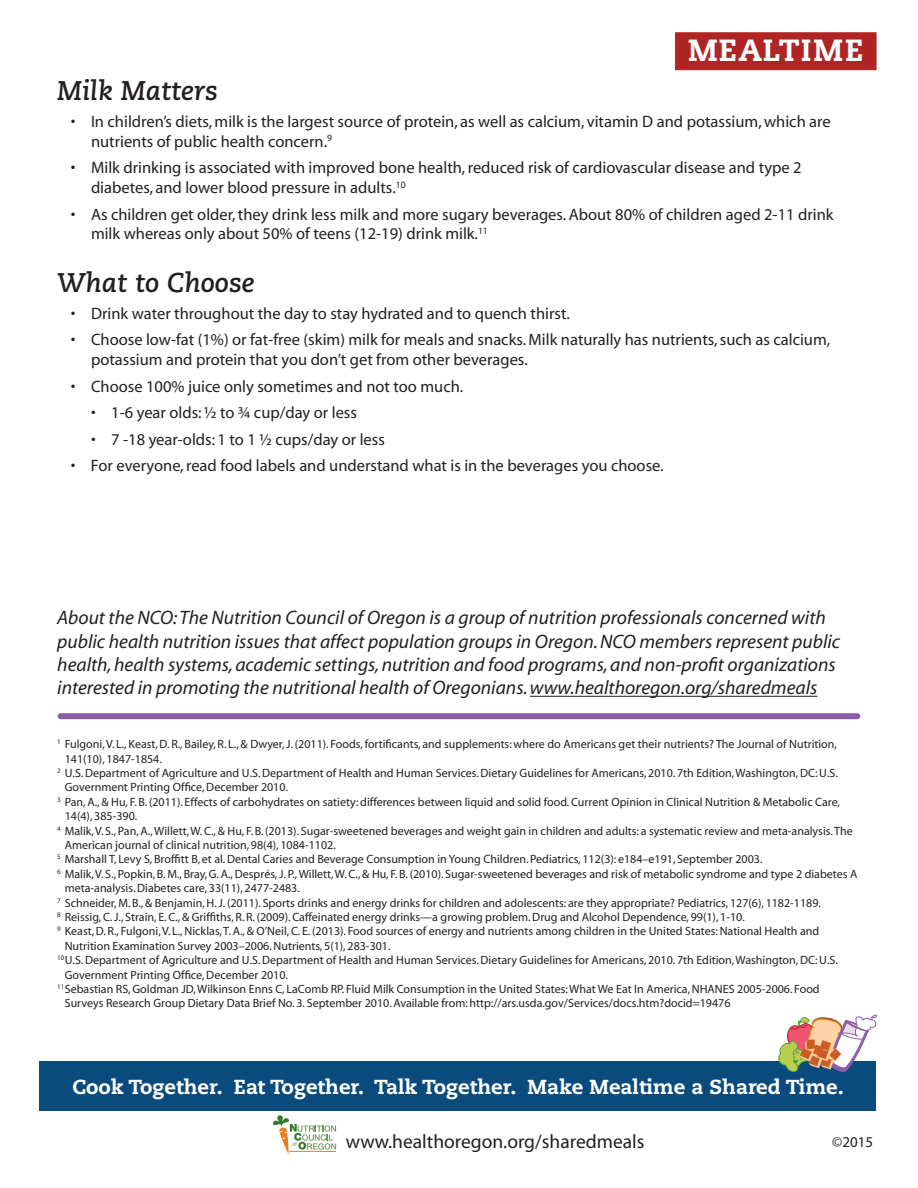
<style>
.page{position:relative;width:918px;height:1188px;background:#fff}
.page>*{position:absolute;margin:0;border:0;box-sizing:border-box;transform-origin:0 0}
.t1{font:800 30.6px "Caecilia";letter-spacing:.04em;color:#fff}
.t2{font:italic 700 27px "Caecilia";color:#231f20}
.t3{font:800 20.25px "Caecilia";color:#fff}
.t4{font:italic 19.5px/23.4px "Myriad";color:#231f20}
.t5{font:19.5px "Myriad";color:#231f20}
.t6{font:16.5px/19.8px "Myriad";color:#231f20}
.t7{font:15px "Myriad";color:#231f20}
.t8{font:12px "Myriad";color:#231f20}
</style>
<div class="page">
<div style="left:675px;top:33px;width:201px;height:37px;background:#b12424;border:1px solid #b12424"></div>
<div style="left:61px;top:713px;width:796px;height:6px;background:#8b5da7"></div>
<div style="left:39px;top:1062px;width:837px;height:49px;background:#094b7d"></div>
<svg style="left:778px;top:1014px;width:99px;height:59px"></svg>
<svg style="left:273px;top:1115px;width:63px;height:39px"></svg>
<hr style="left:530px;top:696px;width:287px;height:1px;background:#231f20">
<h1 class="t1" style="left:688px;top:31px;width:177px">MEALTIME</h1>
<h2 class="t2" style="left:57px;top:75px;width:162px">Milk Matters</h2>
<h3 class="t6" style="left:91px;top:112px;width:741px;text-indent:-20px">• In children’s diets, milk is the largest source of protein, as well as calcium, vitamin D and potassium, which are nutrients of public health concern.<sup>9</sup></h3>
<h3 class="t6" style="left:91px;top:159px;width:712px;text-indent:-20px">• Milk drinking is associated with improved bone health, reduced risk of cardiovascular disease and type 2 diabetes, and lower blood pressure in adults.<sup>10</sup></h3>
<h3 class="t6" style="left:91px;top:205px;width:744px;text-indent:-20px">• As children get older, they drink less milk and more sugary beverages. About 80% of children aged 2-11 drink milk whereas only about 50% of teens (12-19) drink milk.<sup>11</sup></h3>
<h2 class="t2" style="left:57px;top:267px;width:199px">What to Choose</h2>
<h3 class="t6" style="left:71px;top:304px;width:501px">• Drink water throughout the day to stay hydrated and to quench thirst.</h3>
<h3 class="t6" style="left:91px;top:331px;width:741px;text-indent:-20px">• Choose low-fat (1%) or fat-free (skim) milk for meals and snacks. Milk naturally has nutrients, such as calcium, potassium and protein that you don’t get from other beverages.</h3>
<h3 class="t6" style="left:71px;top:377px;width:394px">• Choose 100% juice only sometimes and not too much.</h3>
<h3 class="t6" style="left:91px;top:403px;width:268px">• 1-6 year olds: ½ to ¾ cup/day or less</h3>
<h3 class="t6" style="left:91px;top:430px;width:295px">• 7 -18 year-olds: 1 to 1 ½ cups/day or less</h3>
<h3 class="t6" style="left:71px;top:457px;width:594px">• For everyone, read food labels and understand what is in the beverages you choose.</h3>
<p class="t4" style="left:57px;top:607px;width:784px">About the NCO: The Nutrition Council of Oregon is a group of nutrition professionals concerned with public health nutrition issues that affect population groups in Oregon. NCO members represent public health, health systems, academic settings, nutrition and food programs, and non-profit organizations interested in promoting the nutritional health of Oregonians. www.healthoregon.org/sharedmeals</p>
<p class="t8" style="left:57px;top:738px;width:781px"><sup>1</sup> Fulgoni, V. L., Keast, D. R., Bailey, R. L., &amp; Dwyer, J. (2011). Foods, fortificants, and supplements: where do Americans get their nutrients? The Journal of Nutrition,</p>
<p class="t8" style="left:65px;top:753px;width:99px">141(10), 1847-1854.</p>
<p class="t8" style="left:57px;top:767px;width:782px"><sup>2</sup> U.S. Department of Agriculture and U.S. Department of Health and Human Services. Dietary Guidelines for Americans, 2010. 7th Edition, Washington, DC: U.S.</p>
<p class="t8" style="left:65px;top:781px;width:225px">Government Printing Office, December 2010.</p>
<p class="t8" style="left:57px;top:796px;width:784px"><sup>3</sup> Pan, A., &amp; Hu, F. B. (2011). Effects of carbohydrates on satiety: differences between liquid and solid food. Current Opinion in Clinical Nutrition &amp; Metabolic Care,</p>
<p class="t8" style="left:65px;top:810px;width:74px">14(4), 385-390.</p>
<p class="t8" style="left:57px;top:825px;width:797px"><sup>4</sup> Malik, V. S., Pan, A., Willett, W. C., &amp; Hu, F. B. (2013). Sugar-sweetened beverages and weight gain in children and adults: a systematic review and meta-analysis. The</p>
<p class="t8" style="left:65px;top:839px;width:273px">American journal of clinical nutrition, 98(4), 1084-1102.</p>
<p class="t8" style="left:57px;top:853px;width:707px"><sup>5</sup> Marshall T, Levy S, Broffitt B, et al. Dental Caries and Beverage Consumption in Young Children. Pediatrics, 112(3): e184–e191, September 2003.</p>
<p class="t8" style="left:57px;top:868px;width:802px"><sup>6</sup> Malik, V. S., Popkin, B. M., Bray, G. A., Després, J. P., Willett, W. C., &amp; Hu, F. B. (2010). Sugar-sweetened beverages and risk of metabolic syndrome and type 2 diabetes A</p>
<p class="t8" style="left:65px;top:882px;width:237px">meta-analysis. Diabetes care, 33(11), 2477-2483.</p>
<p class="t8" style="left:57px;top:897px;width:765px"><sup>7</sup> Schneider, M. B., &amp; Benjamin, H. J. (2011). Sports drinks and energy drinks for children and adolescents: are they appropriate? Pediatrics, 127(6), 1182-1189.</p>
<p class="t8" style="left:57px;top:911px;width:689px"><sup>8</sup> Reissig, C. J., Strain, E. C., &amp; Griffiths, R. R. (2009). Caffeinated energy drinks—a growing problem. Drug and Alcohol Dependence, 99(1), 1-10.</p>
<p class="t8" style="left:57px;top:925px;width:764px"><sup>9</sup> Keast, D. R., Fulgoni, V. L., Nicklas, T. A., &amp; O’Neil, C. E. (2013). Food sources of energy and nutrients among children in the United States: National Health and</p>
<p class="t8" style="left:65px;top:940px;width:327px">Nutrition Examination Survey 2003–2006. Nutrients, 5(1), 283-301.</p>
<p class="t8" style="left:57px;top:954px;width:782px"><sup>10</sup>U.S. Department of Agriculture and U.S. Department of Health and Human Services. Dietary Guidelines for Americans, 2010. 7th Edition, Washington, DC: U.S.</p>
<p class="t8" style="left:65px;top:969px;width:225px">Government Printing Office, December 2010.</p>
<p class="t8" style="left:57px;top:983px;width:764px"><sup>11</sup>Sebastian RS, Goldman JD, Wilkinson Enns C, LaComb RP. Fluid Milk Consumption in the United States: What We Eat In America, NHANES 2005-2006. Food</p>
<p class="t8" style="left:65px;top:997px;width:667px">Surveys Research Group Dietary Data Brief No. 3. September 2010. Available from: http://ars.usda.gov/Services/docs.htm?docid=19476</p>
<h3 class="t3" style="left:72px;top:1075px;width:773px">Cook Together. Eat Together. Talk Together. Make Mealtime a Shared Time.</h3>
<h3 class="t5" style="left:346px;top:1131px;width:300px">www.healthoregon.org/sharedmeals</h3>
<p class="t7" style="left:832px;top:1135px;width:42px">©2015</p>
</div>
